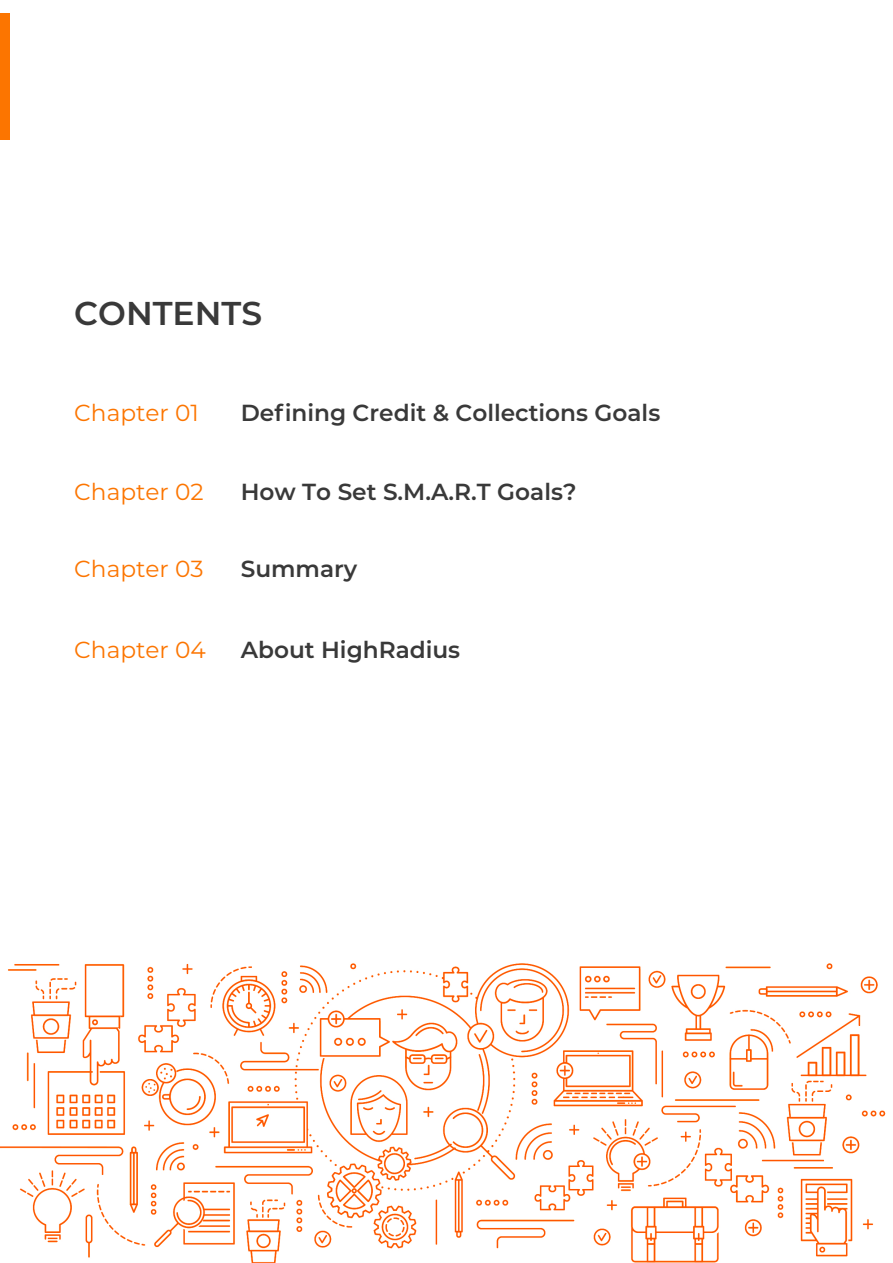
<style>
.page{position:relative;width:893px;height:1263px;background:#fff}
.page>*{position:absolute;margin:0;border:0;box-sizing:border-box;transform-origin:0 0}
.t1{font:600 33px "Montserrat";color:#393939}
.t2{font:600 23.25px "Montserrat";color:#393939}
.t3{font:23.25px "Montserrat";color:#fc7500}
</style>
<div class="page">
<img style="left:0;top:13px;width:886px;height:1250px">
<div style="left:0;top:13px;width:9px;height:127px;background:#fc7500"></div>
<h1 class="t1" style="left:74px;top:290px;width:189px">CONTENTS</h1>
<p class="t3" style="left:74px;top:397px;width:126px">Chapter 01</p>
<p class="t2" style="left:241px;top:396px;width:421px">Defining Credit &amp; Collections Goals</p>
<p class="t3" style="left:74px;top:476px;width:131px">Chapter 02</p>
<p class="t2" style="left:241px;top:475px;width:337px">How To Set S.M.A.R.T Goals?</p>
<p class="t3" style="left:74px;top:553px;width:131px">Chapter 03</p>
<p class="t2" style="left:241px;top:553px;width:118px">Summary</p>
<p class="t3" style="left:74px;top:633px;width:133px">Chapter 04</p>
<p class="t2" style="left:241px;top:633px;width:221px">About HighRadius</p>
</div>
